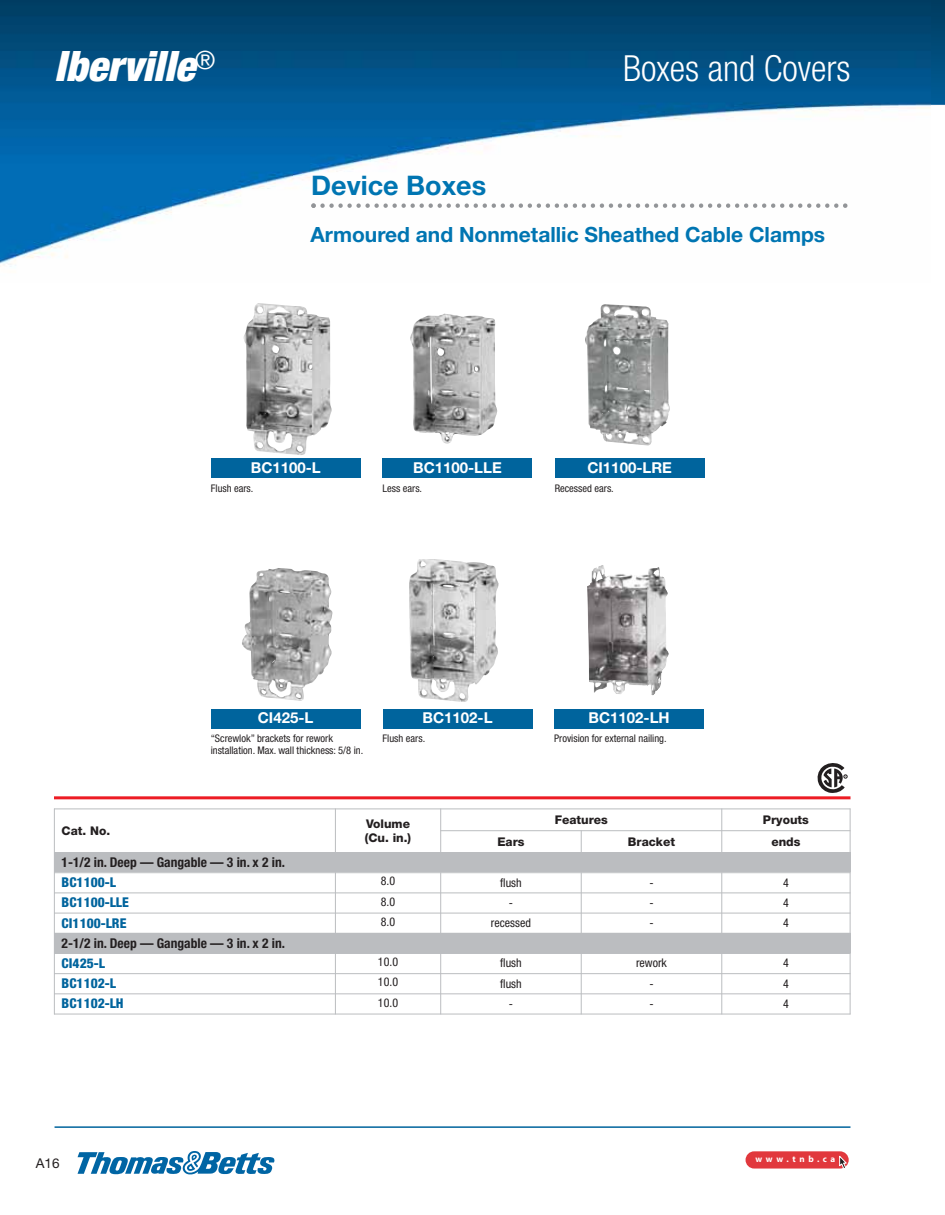
<style>
.page{position:relative;width:945px;height:1215px;background:#fff}
.page>*{position:absolute;margin:0;border:0;box-sizing:border-box;transform-origin:0 0}
.t1{font:italic 900 condensed 42px "Helvetica Neue LT Std";color:#fff}
.t2{font:300 condensed 36px "Helvetica Neue LT Std";color:#fff}
.t3{font:700 27px "Helvetica Neue LT Std";color:#0075b2}
.t4{font:700 21px "Helvetica Neue LT Std";color:#0075b2}
.t5{font:700 15px "Helvetica Neue LT Std";color:#fff}
.t6{font:700 condensed 13.5px "Helvetica Neue LT Std";color:#231f20}
.t7{font:800 condensed 13.5px "Helvetica Neue LT Std";color:#00649d}
.t8{font:13.5px "Helvetica Neue LT Std";color:#231f20}
.t9{font:condensed 12px "Helvetica Neue LT Std";color:#231f20}
.t10{font:800 12px/14.4px "Helvetica Neue LT Std";color:#231f20}
.t11{font:condensed 10.5px/11.2px "Helvetica Neue LT Std";color:#231f20}
.t12{font:700 9px "Myriad Pro";letter-spacing:.4em;color:#fff}
</style>
<div class="page">
<img style="left:0;top:0;width:932px;height:267px">
<svg style="left:932px;top:0;width:13px;height:105px"></svg>
<hr style="left:55px;top:1126px;width:795px;height:2px;background:#00649d">
<svg style="left:78px;top:1151px;width:196px;height:23px"></svg>
<div style="left:746px;top:1151px;width:103px;height:18px;background:#e1383d;border-radius:9px"></div>
<svg style="left:839px;top:1155px;width:8px;height:14px"></svg>
<div style="left:54px;top:853px;width:796px;height:20px;background:#bbbdc0"></div>
<div style="left:54px;top:933px;width:796px;height:20px;background:#bbbdc0"></div>
<hr style="left:54px;top:809px;width:1px;height:205px;background:#bbbdc0">
<hr style="left:335px;top:809px;width:1px;height:44px;background:#bbbdc0">
<hr style="left:335px;top:872px;width:1px;height:62px;background:#bbbdc0">
<hr style="left:335px;top:953px;width:1px;height:61px;background:#bbbdc0">
<hr style="left:440px;top:809px;width:1px;height:44px;background:#bbbdc0">
<hr style="left:440px;top:872px;width:1px;height:62px;background:#bbbdc0">
<hr style="left:440px;top:953px;width:1px;height:61px;background:#bbbdc0">
<svg style="left:581px;top:831px;width:1px;height:21px"></svg>
<hr style="left:581px;top:872px;width:1px;height:62px;background:#bbbdc0">
<hr style="left:581px;top:953px;width:1px;height:61px;background:#bbbdc0">
<hr style="left:721px;top:809px;width:1px;height:44px;background:#bbbdc0">
<hr style="left:721px;top:872px;width:1px;height:62px;background:#bbbdc0">
<hr style="left:721px;top:953px;width:1px;height:61px;background:#bbbdc0">
<hr style="left:850px;top:809px;width:1px;height:205px;background:#bbbdc0">
<hr style="left:54px;top:809px;width:796px;height:1px;background:#bbbdc0">
<hr style="left:440px;top:830px;width:410px;height:1px;background:#bbbdc0">
<hr style="left:54px;top:852px;width:796px;height:1px;background:#bbbdc0">
<hr style="left:54px;top:893px;width:796px;height:1px;background:#bbbdc0">
<hr style="left:54px;top:913px;width:796px;height:1px;background:#bbbdc0">
<hr style="left:54px;top:953px;width:796px;height:1px;background:#bbbdc0">
<hr style="left:54px;top:973px;width:796px;height:1px;background:#bbbdc0">
<hr style="left:54px;top:993px;width:796px;height:1px;background:#bbbdc0">
<hr style="left:54px;top:1014px;width:796px;height:1px;background:#bbbdc0">
<hr style="left:54px;top:796px;width:797px;height:3px;background:#ed1c24">
<svg style="left:818px;top:763px;width:29px;height:30px"></svg>
<div style="left:211px;top:458px;width:150px;height:20px;background:#00649d"></div>
<div style="left:383px;top:458px;width:149px;height:20px;background:#00649d"></div>
<div style="left:555px;top:458px;width:150px;height:20px;background:#00649d"></div>
<div style="left:211px;top:709px;width:149px;height:19px;background:#00649d"></div>
<div style="left:383px;top:709px;width:149px;height:19px;background:#00649d"></div>
<div style="left:554px;top:709px;width:150px;height:19px;background:#00649d"></div>
<img style="left:244px;top:303px;width:88px;height:152px">
<img style="left:410px;top:314px;width:87px;height:130px">
<img style="left:585px;top:304px;width:85px;height:142px">
<img style="left:242px;top:568px;width:91px;height:133px">
<img style="left:409px;top:559px;width:89px;height:143px">
<img style="left:587px;top:565px;width:82px;height:116px">
<img style="left:589px;top:681px;width:72px;height:15px">
<svg style="left:311px;top:203px;width:537px;height:5px"></svg>
<h1 class="t1" style="left:55px;top:42px;width:162px">Iberville<sup>®</sup></h1>
<h2 class="t2" style="left:623px;top:55px;width:229px">Boxes and Covers</h2>
<h3 class="t3" style="left:311px;top:175px;width:177px">Device Boxes</h3>
<h3 class="t4" style="left:310px;top:227px;width:516px">Armoured and Nonmetallic Sheathed Cable Clamps</h3>
<h3 class="t5" style="left:251px;top:462px;width:72px">BC1100-L</h3>
<p class="t11" style="left:211px;top:484px;width:44px">Flush ears.</p>
<h3 class="t5" style="left:413px;top:462px;width:90px">BC1100-LLE</h3>
<p class="t11" style="left:383px;top:484px;width:41px">Less ears.</p>
<h3 class="t5" style="left:587px;top:462px;width:86px">CI1100-LRE</h3>
<p class="t11" style="left:555px;top:484px;width:61px">Recessed ears.</p>
<h3 class="t5" style="left:258px;top:712px;width:57px">CI425-L</h3>
<p class="t11" style="left:211px;top:734px;width:154px">“Screwlok” brackets for rework installation. Max. wall thickness: 5/8 in.</p>
<h3 class="t5" style="left:423px;top:712px;width:72px">BC1102-L</h3>
<p class="t11" style="left:383px;top:734px;width:44px">Flush ears.</p>
<h3 class="t5" style="left:589px;top:712px;width:83px">BC1102-LH</h3>
<p class="t11" style="left:554px;top:734px;width:114px">Provision for external nailing.</p>
<p class="t10" style="left:62px;top:825px;width:50px">Cat. No.</p>
<p class="t10" style="left:365px;top:817px;width:48px">Volume (Cu. in.)</p>
<p class="t10" style="left:555px;top:814px;width:54px">Features</p>
<p class="t10" style="left:763px;top:814px;width:48px">Pryouts</p>
<p class="t10" style="left:497px;top:835px;width:29px">Ears</p>
<p class="t10" style="left:628px;top:835px;width:49px">Bracket</p>
<p class="t10" style="left:771px;top:835px;width:31px">ends</p>
<p class="t6" style="left:62px;top:857px;width:225px">1-1/2 in. Deep — Gangable — 3 in. x 2 in.</p>
<p class="t7" style="left:62px;top:875px;width:56px">BC1100-L</p>
<p class="t9" style="left:381px;top:877px;width:16px">8.0</p>
<p class="t9" style="left:500px;top:878px;width:23px">flush</p>
<p class="t9" style="left:649px;top:878px;width:6px">-</p>
<p class="t9" style="left:783px;top:878px;width:7px">4</p>
<p class="t7" style="left:62px;top:895px;width:69px">BC1100-LLE</p>
<p class="t9" style="left:381px;top:897px;width:16px">8.0</p>
<p class="t9" style="left:509px;top:898px;width:6px">-</p>
<p class="t9" style="left:649px;top:898px;width:6px">-</p>
<p class="t9" style="left:783px;top:898px;width:7px">4</p>
<p class="t7" style="left:62px;top:915px;width:66px">CI1100-LRE</p>
<p class="t9" style="left:381px;top:917px;width:16px">8.0</p>
<p class="t9" style="left:491px;top:918px;width:41px">recessed</p>
<p class="t9" style="left:649px;top:918px;width:6px">-</p>
<p class="t9" style="left:783px;top:918px;width:7px">4</p>
<p class="t6" style="left:62px;top:938px;width:225px">2-1/2 in. Deep — Gangable — 3 in. x 2 in.</p>
<p class="t7" style="left:62px;top:955px;width:45px">CI425-L</p>
<p class="t9" style="left:378px;top:957px;width:22px">10.0</p>
<p class="t9" style="left:500px;top:959px;width:23px">flush</p>
<p class="t9" style="left:636px;top:959px;width:32px">rework</p>
<p class="t9" style="left:783px;top:959px;width:7px">4</p>
<p class="t7" style="left:62px;top:976px;width:56px">BC1102-L</p>
<p class="t9" style="left:378px;top:978px;width:22px">10.0</p>
<p class="t9" style="left:500px;top:979px;width:23px">flush</p>
<p class="t9" style="left:649px;top:979px;width:6px">-</p>
<p class="t9" style="left:783px;top:979px;width:7px">4</p>
<p class="t7" style="left:62px;top:996px;width:64px">BC1102-LH</p>
<p class="t9" style="left:378px;top:998px;width:22px">10.0</p>
<p class="t9" style="left:509px;top:999px;width:6px">-</p>
<p class="t9" style="left:649px;top:999px;width:6px">-</p>
<p class="t9" style="left:783px;top:999px;width:7px">4</p>
<p class="t8" style="left:36px;top:1159px;width:25px">A16</p>
<p class="t12" style="left:755px;top:1154px;width:81px">www.tnb.ca</p>
</div>
